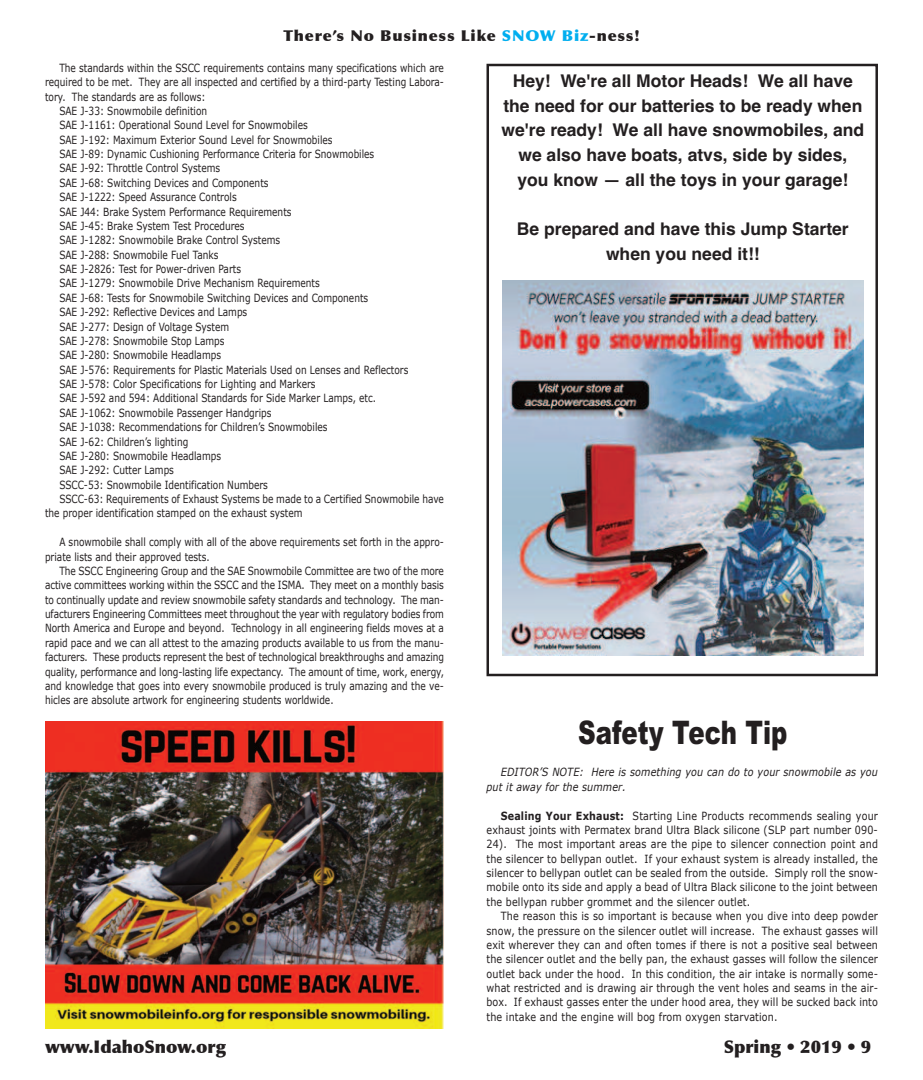
<style>
.page{position:relative;width:923px;height:1080px;background:#fff}
.page>*{position:absolute;margin:0;border:0;box-sizing:border-box;transform-origin:0 0}
.t1{font:900 32.5px "Arial";letter-spacing:.005em;color:#231f20;scale:.75 1}
.t2{font:700 17.5px/24.8px "Helvetica";color:#231f20;text-align:center}
.t3{font:900 17.5px "Optima";color:#231f20}
.t4{font:900 15px "Optima";letter-spacing:.05em;color:#231f20;scale:1.05 1}
.t5{font:11.25px/14.4px "Verdana";color:#231f20;scale:.8 1}
.t6{font:11.25px/14.4px "Verdana";color:#231f20;text-align:justify;scale:.85 1}
.t7{font:italic 11.25px/14.4px "Verdana";letter-spacing:.015em;color:#231f20;scale:.85 1}
.s1{color:#00aeef}
.s2{font-weight:700}
</style>
<div class="page">
<img style="left:45px;top:722px;width:399px;height:307px">
<div style="left:486px;top:64px;width:392px;height:612px;border:2px solid #231f20"></div>
<img style="left:502px;top:280px;width:361px;height:375px">
<h3 class="t4" style="left:283px;top:26px;width:341px">There’s No Business Like <span class="s1">SNOW Biz</span>-ness!</h3>
<p class="t5" style="left:59px;top:60px;width:482px">The standards within the SSCC requirements contains many specifications which are</p>
<p class="t5" style="left:45px;top:75px;width:500px">required to be met. They are all inspected and certified by a third-party Testing Labora-</p>
<p class="t5" style="left:45px;top:89px;width:202px">tory. The standards are as follows:</p>
<p class="t5" style="left:59px;top:103px;width:186px">SAE J-33: Snowmobile definition</p>
<p class="t5" style="left:59px;top:118px;width:312px">SAE J-1161: Operational Sound Level for Snowmobiles</p>
<p class="t5" style="left:59px;top:132px;width:343px">SAE J-192: Maximum Exterior Sound Level for Snowmobiles</p>
<p class="t5" style="left:59px;top:146px;width:395px">SAE J-89: Dynamic Cushioning Performance Criteria for Snowmobiles</p>
<p class="t5" style="left:59px;top:161px;width:203px">SAE J-92: Throttle Control Systems</p>
<p class="t5" style="left:59px;top:175px;width:263px">SAE J-68: Switching Devices and Components</p>
<p class="t5" style="left:59px;top:190px;width:223px">SAE J-1222: Speed Assurance Controls</p>
<p class="t5" style="left:59px;top:204px;width:292px">SAE J44: Brake System Performance Requirements</p>
<p class="t5" style="left:59px;top:218px;width:233px">SAE J-45: Brake System Test Procedures</p>
<p class="t5" style="left:59px;top:233px;width:277px">SAE J-1282: Snowmobile Brake Control Systems</p>
<p class="t5" style="left:59px;top:247px;width:200px">SAE J-288: Snowmobile Fuel Tanks</p>
<p class="t5" style="left:59px;top:261px;width:229px">SAE J-2826: Test for Power-driven Parts</p>
<p class="t5" style="left:59px;top:276px;width:327px">SAE J-1279: Snowmobile Drive Mechanism Requirements</p>
<p class="t5" style="left:59px;top:290px;width:387px">SAE J-68: Tests for Snowmobile Switching Devices and Components</p>
<p class="t5" style="left:59px;top:305px;width:236px">SAE J-292: Reflective Devices and Lamps</p>
<p class="t5" style="left:59px;top:319px;width:214px">SAE J-277: Design of Voltage System</p>
<p class="t5" style="left:59px;top:333px;width:208px">SAE J-278: Snowmobile Stop Lamps</p>
<p class="t5" style="left:59px;top:348px;width:204px">SAE J-280: Snowmobile Headlamps</p>
<p class="t5" style="left:59px;top:362px;width:438px">SAE J-576: Requirements for Plastic Materials Used on Lenses and Reflectors</p>
<p class="t5" style="left:59px;top:376px;width:322px">SAE J-578: Color Specifications for Lighting and Markers</p>
<p class="t5" style="left:59px;top:391px;width:397px">SAE J-592 and 594: Additional Standards for Side Marker Lamps, etc.</p>
<p class="t5" style="left:59px;top:405px;width:267px">SAE J-1062: Snowmobile Passenger Handgrips</p>
<p class="t5" style="left:59px;top:420px;width:337px">SAE J-1038: Recommendations for Children’s Snowmobiles</p>
<p class="t5" style="left:59px;top:434px;width:163px">SAE J-62: Children’s lighting</p>
<p class="t5" style="left:59px;top:448px;width:204px">SAE J-280: Snowmobile Headlamps</p>
<p class="t5" style="left:59px;top:463px;width:145px">SAE J-292: Cutter Lamps</p>
<p class="t5" style="left:59px;top:477px;width:262px">SSCC-53: Snowmobile Identification Numbers</p>
<p class="t5" style="left:59px;top:491px;width:482px">SSCC-63: Requirements of Exhaust Systems be made to a Certified Snowmobile have</p>
<p class="t5" style="left:45px;top:506px;width:323px">the proper identification stamped on the exhaust system</p>
<p class="t5" style="left:45px;top:535px;width:500px;text-indent:14px">A snowmobile shall comply with all of the above requirements set forth in the appro&shy;priate lists and their approved tests.</p>
<p class="t5" style="left:45px;top:563px;width:500px;text-align:justify;text-indent:14px">The SSCC Engineering Group and the SAE Snowmobile Committee are two of the more active committees working within the SSCC and the ISMA. They meet on a monthly basis to continually update and review snowmobile safety standards and technology. The man&shy;ufacturers Engineering Committees meet throughout the year with regulatory bodies from North America and Europe and beyond. Technology in all engineering fields moves at a rapid pace and we can all attest to the amazing products available to us from the manu&shy;facturers. These products represent the best of technological breakthroughs and amazing quality, performance and long-lasting life expectancy. The amount of time, work, energy, and knowledge that goes into every snowmobile produced is truly amazing and the ve&shy;hicles are absolute artwork for engineering students worldwide.</p>
<h2 class="t2" style="left:501px;top:68px;width:364px">hey! We're all Motor heads! We all have the need for our batteries to be ready when we're ready! We all have snowmobiles, and we also have boats, atvs, side by sides, you know — all the toys in your garage!</h2>
<h2 class="t2" style="left:517px;top:217px;width:333px">Be prepared and have this Jump starter when you need it!!</h2>
<h1 class="t1" style="left:578px;top:714px;width:281px">Safety Tech Tip</h1>
<p class="t7" style="left:486px;top:765px;width:462px;text-indent:14px">EDITOR’S NOTE: Here is something you can do to your snowmobile as you put it away for the summer.</p>
<p class="t6" style="left:486px;top:808px;width:462px;text-indent:14px"><span class="s2">Sealing your Exhaust:</span> Starting Line Products recommends sealing your exhaust joints with Permatex brand Ultra Black silicone (SLP part number 090- 24). The most important areas are the pipe to silencer connection point and the silencer to bellypan outlet. If your exhaust system is already installed, the silencer to bellypan outlet can be sealed from the outside. Simply roll the snow&shy;mobile onto its side and apply a bead of Ultra Black silicone to the joint between the bellypan rubber grommet and the silencer outlet.</p>
<p class="t6" style="left:486px;top:908px;width:462px;text-indent:14px">The reason this is so important is because when you dive into deep powder snow, the pressure on the silencer outlet will increase. The exhaust gasses will exit wherever they can and often tomes if there is not a positive seal between the silencer outlet and the belly pan, the exhaust gasses will follow the silencer outlet back under the hood. In this condition, the air intake is normally some&shy;what restricted and is drawing air through the vent holes and seams in the air&shy;box. If exhaust gasses enter the under hood area, they will be sucked back into the intake and the engine will bog from oxygen starvation.</p>
<h2 class="t3" style="left:45px;top:1036px;width:183px">www.IdahoSnow.org</h2>
<h2 class="t3" style="left:723px;top:1036px;width:149px">Spring • 2019 • 9</h2>
</div>
